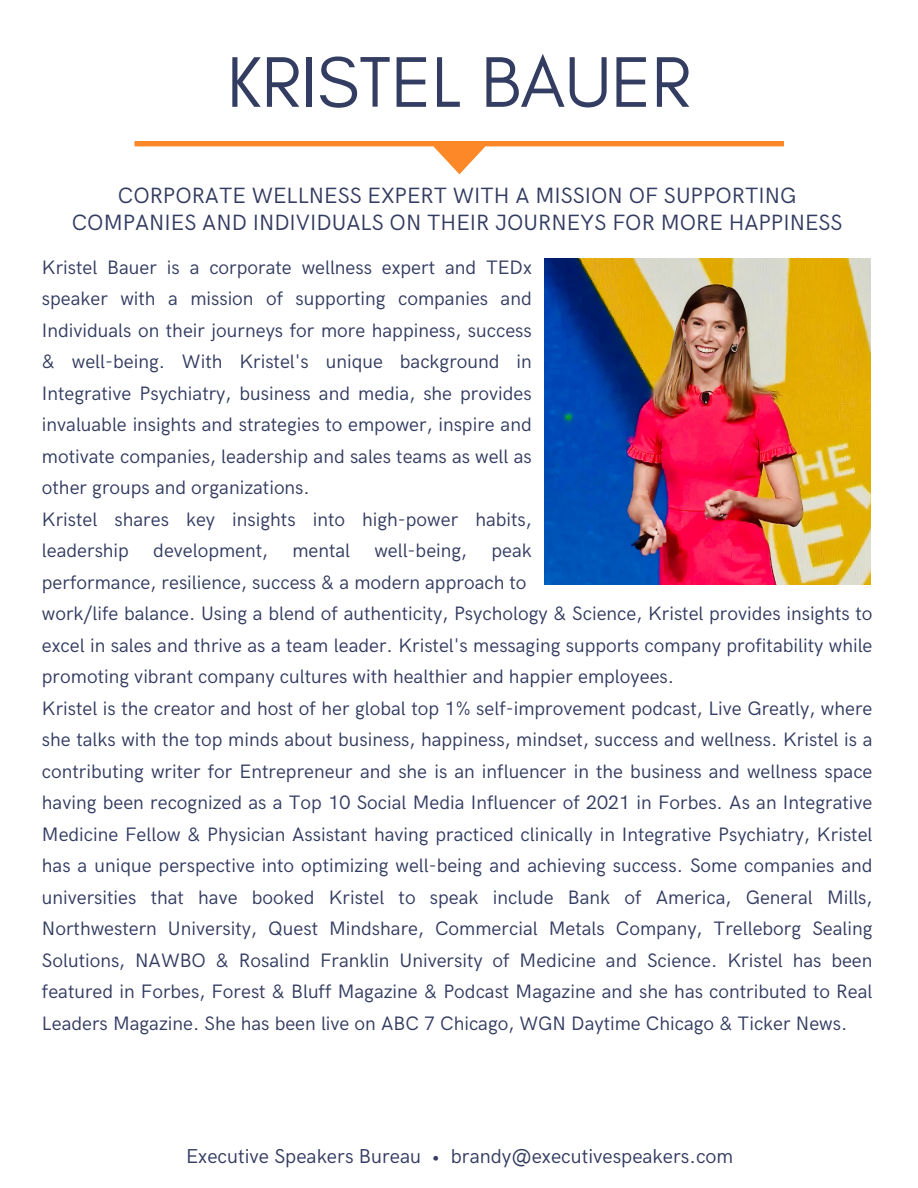
<style>
.page{position:relative;width:918px;height:1188px;background:#fff}
.page>*{position:absolute;margin:0;border:0;box-sizing:border-box;transform-origin:0 0}
.t1{font:72.9px "Glacial Indifference";color:#333c61}
.t2{font:22.2px/27px "HK Grotesk";color:#333c61;text-align:center}
.t3{font:20.1px "HK Grotesk";color:#333c61}
.t4{font:19.5px/31.5px "HK Grotesk";color:#333c61;text-align:justify}
</style>
<div class="page">
<svg style="left:134px;top:141px;width:650px;height:33px"></svg>
<img style="left:544px;top:258px;width:327px;height:327px">
<h2 class="t1" style="left:227px;top:38px;width:466px">KRISTEL BAUER</h2>
<p class="t2" style="left:72px;top:183px;width:772px">CORPORATE WELLNESS EXPERT WITH A MISSION OF SUPPORTING<br>COMPANIES AND INDIVIDUALS ON THEIR JOURNEYS FOR MORE HAPPINESS</p>
<p class="t4" style="left:42px;top:252px;width:491px">Kristel Bauer is a corporate wellness expert and TEDx speaker with a mission of supporting companies and Individuals on their journeys for more happiness, success &amp; well-being. With Kristel's unique background in Integrative Psychiatry, business and media, she provides invaluable insights and strategies to empower, inspire and motivate companies, leadership and sales teams as well as other groups and organizations.</p>
<p class="t4" style="left:42px;top:504px;width:491px">Kristel shares key insights into high-power habits, leadership development, mental well-being, peak performance, resilience, success &amp; a modern approach to</p>
<h3 class="t4" style="left:42px;top:599px;width:832px;text-align:left">work/life balance. Using a blend of authenticity, Psychology &amp; Science, Kristel provides insights to excel in sales and thrive as a team leader. Kristel's messaging supports company profitability while promoting vibrant company cultures with healthier and happier employees.<br>Kristel is the creator and host of her global top 1% self-improvement podcast, Live Greatly, where she talks with the top minds about business, happiness, mindset, success and wellness. Kristel is a contributing writer for Entrepreneur and she is an influencer in the business and wellness space having been recognized as a Top 10 Social Media Influencer of 2021 in Forbes. As an Integrative Medicine Fellow &amp; Physician Assistant having practiced clinically in Integrative Psychiatry, Kristel has a unique perspective into optimizing well-being and achieving success. Some companies and universities that have booked Kristel to speak include Bank of America, General Mills, Northwestern University, Quest Mindshare, Commercial Metals Company, Trelleborg Sealing Solutions, NAWBO &amp; Rosalind Franklin University of Medicine and Science. Kristel has been featured in Forbes, Forest &amp; Bluff Magazine &amp; Podcast Magazine and she has contributed to Real Leaders Magazine. She has been live on ABC 7 Chicago, WGN Daytime Chicago &amp; Ticker News.</h3>
<p class="t3" style="left:186px;top:1145px;width:237px">Executive Speakers Bureau</p>
<p class="t3" style="left:432px;top:1145px;width:303px">• brandy@executivespeakers.com</p>
</div>
